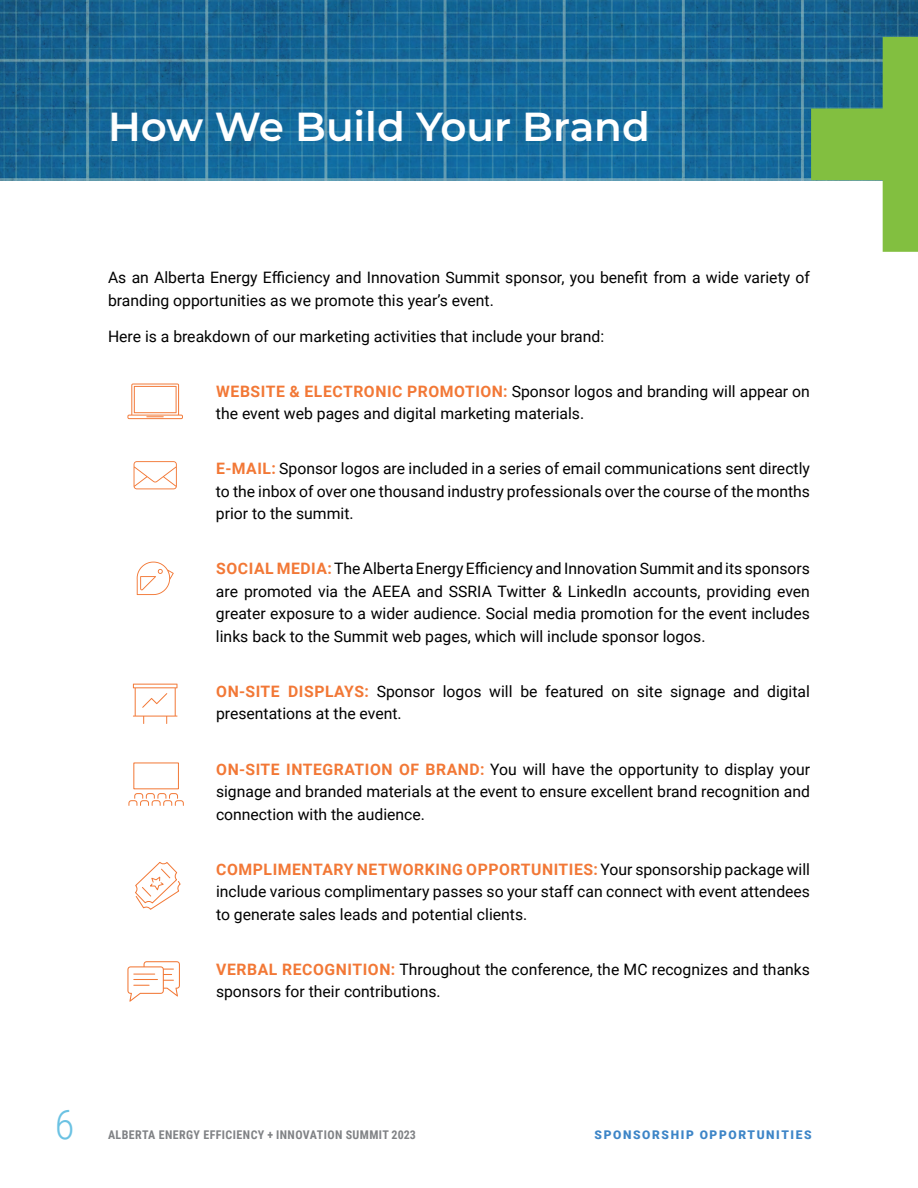
<style>
.page{position:relative;width:918px;height:1188px;background:#fff}
.page>*{position:absolute;margin:0;border:0;box-sizing:border-box;transform-origin:0 0}
.t1{font:600 40.5px "Montserrat";color:#fff}
.t2{font:300 40.5px "Roboto Condensed";color:#6bc2e3}
.t3{font:15.75px/22.5px "Roboto";color:#000}
.t4{font:700 12px "Roboto Condensed";letter-spacing:.035em;color:#808285}
.t5{font:900 12px "Roboto";letter-spacing:.135em;color:#3d85c7}
.s1{font-weight:700;color:#f27836}
</style>
<div class="page">
<img style="left:0;top:0;width:918px;height:180px">
<svg style="left:811px;top:37px;width:107px;height:215px"></svg>
<svg style="left:133px;top:684px;width:44px;height:40px"></svg>
<svg style="left:127px;top:961px;width:53px;height:41px"></svg>
<svg style="left:137px;top:562px;width:37px;height:33px"></svg>
<svg style="left:134px;top:461px;width:43px;height:28px"></svg>
<svg style="left:127px;top:384px;width:56px;height:35px"></svg>
<svg style="left:128px;top:762px;width:56px;height:44px"></svg>
<svg style="left:135px;top:862px;width:46px;height:48px"></svg>
<h1 class="t1" style="left:108px;top:98px;width:544px">How We Build Your Brand</h1>
<p class="t3" style="left:108px;top:266px;width:703px">As an Alberta Energy Efficiency and Innovation Summit sponsor, you benefit from a wide variety of branding opportunities as we promote this year’s event.</p>
<p class="t3" style="left:108px;top:324px;width:498px">Here is a breakdown of our marketing activities that include your brand:</p>
<p class="t3" style="left:216px;top:379px;width:596px"><span class="s1">WEBSITE &amp; ELECTRONIC PROMOTION:</span> Sponsor logos and branding will appear on the event web pages and digital marketing materials.</p>
<p class="t3" style="left:216px;top:457px;width:596px;text-align:justify"><span class="s1">E-MAIL:</span> Sponsor logos are included in a series of email communications sent directly to the inbox of over one thousand industry professionals over the course of the months prior to the summit.</p>
<p class="t3" style="left:216px;top:557px;width:596px;text-align:justify"><span class="s1">SOCIAL MEDIA:</span>The Alberta Energy Efficiency and Innovation Summit and its sponsors are promoted via the AEEA and SSRIA Twitter &amp; LinkedIn accounts, providing even greater exposure to a wider audience. Social media promotion for the event includes links back to the Summit web pages, which will include sponsor logos.</p>
<p class="t3" style="left:216px;top:680px;width:596px"><span class="s1">ON-SITE DISPLAYS:</span> Sponsor logos will be featured on site signage and digital presentations at the event.</p>
<p class="t3" style="left:216px;top:757px;width:596px;text-align:justify"><span class="s1">ON-SITE INTEGRATION OF BRAND:</span> You will have the opportunity to display your signage and branded materials at the event to ensure excellent brand recognition and connection with the audience.</p>
<p class="t3" style="left:216px;top:857px;width:596px;text-align:justify"><span class="s1">COMPLIMENTARY NETWORKING OPPORTUNITIES:</span> Your sponsorship package will include various complimentary passes so your staff can connect with event attendees to generate sales leads and potential clients.</p>
<p class="t3" style="left:216px;top:957px;width:596px"><span class="s1">VERBAL RECOGNITION:</span> Throughout the conference, the MC recognizes and thanks sponsors for their contributions.</p>
<h1 class="t2" style="left:55px;top:1096px;width:21px">6</h1>
<p class="t4" style="left:108px;top:1126px;width:309px">ALBERTA ENERGY EFFICIENCY + INNOVATION SUMMIT 2023</p>
<p class="t5" style="left:595px;top:1126px;width:219px">SPONSORSHIP OPPORTUNITIES</p>
</div>
